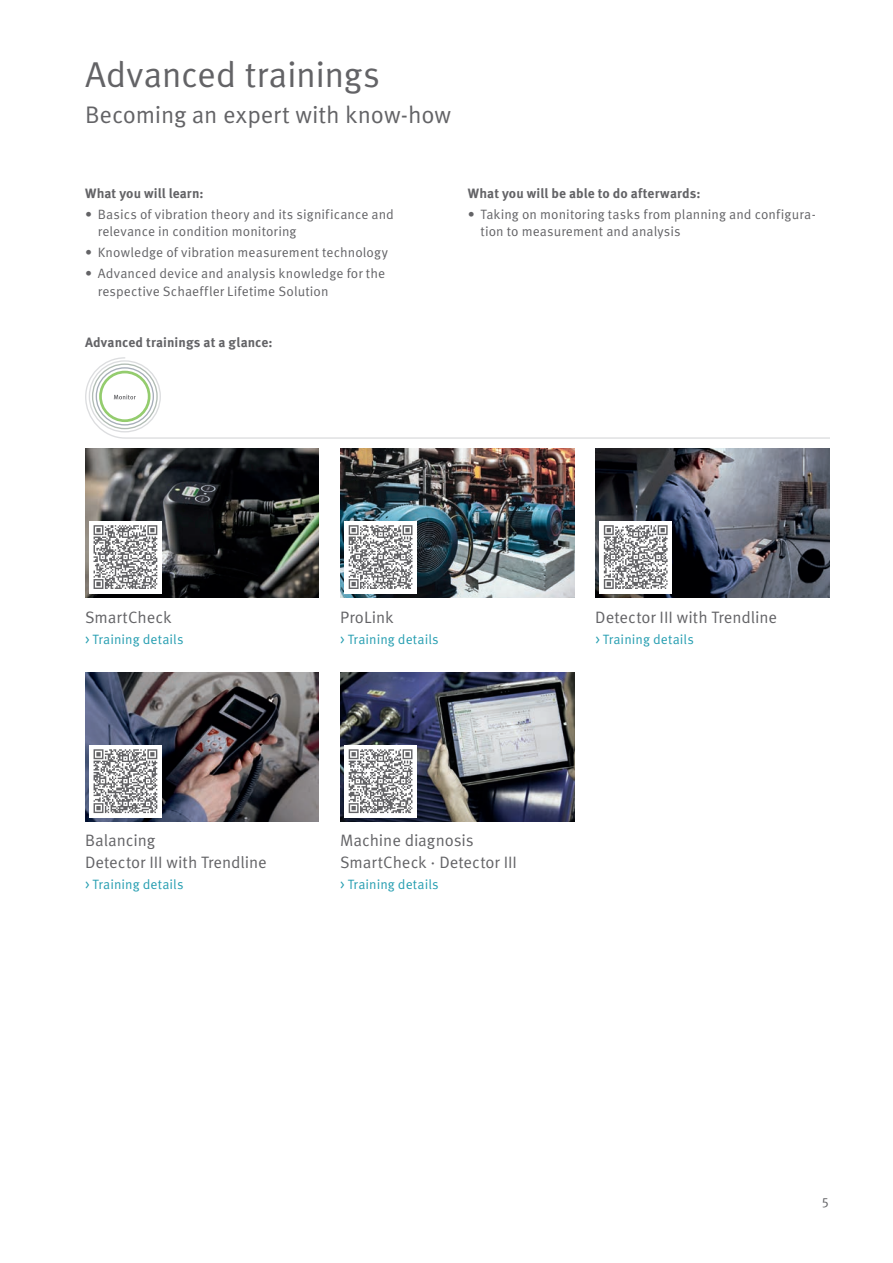
<style>
.page{position:relative;width:893px;height:1263px;background:#fff}
.page>*{position:absolute;margin:0;border:0;box-sizing:border-box;transform-origin:0 0}
.t1{font:36px "Schaeffler Meta";letter-spacing:-.015em;color:#636366}
.t2{font:24px "Schaeffler Meta";letter-spacing:-.005em;color:#636366}
.t3{font:16.5px/21.3px "Schaeffler Meta";letter-spacing:-.005em;color:#636366}
.t4{font:13.5px/17.7px "Schaeffler Meta";letter-spacing:.005em;color:#636366}
.t5{font:13.5px "Schaeffler Meta";color:#269eb1}
.t6{font:700 13.5px "Schaeffler Meta";letter-spacing:.005em;color:#636366}
</style>
<div class="page">
<img style="left:85px;top:449px;width:234px;height:148px">
<img style="left:595px;top:449px;width:234px;height:148px">
<img style="left:340px;top:673px;width:234px;height:148px">
<img style="left:85px;top:673px;width:234px;height:148px">
<img style="left:340px;top:449px;width:234px;height:148px">
<div style="left:89px;top:521px;width:73px;height:72px;background:#fff"></div>
<svg style="left:94px;top:525px;width:63px;height:64px"></svg>
<div style="left:344px;top:521px;width:73px;height:72px;background:#fff"></div>
<svg style="left:349px;top:525px;width:63px;height:64px"></svg>
<div style="left:600px;top:521px;width:72px;height:72px;background:#fff"></div>
<svg style="left:604px;top:525px;width:64px;height:64px"></svg>
<div style="left:89px;top:745px;width:73px;height:72px;background:#fff"></div>
<svg style="left:94px;top:749px;width:63px;height:64px"></svg>
<div style="left:344px;top:745px;width:73px;height:72px;background:#fff"></div>
<svg style="left:349px;top:749px;width:63px;height:64px"></svg>
<svg style="left:85px;top:357px;width:744px;height:82px"></svg>
<h1 class="t1" style="left:85px;top:53px;width:297px">Advanced trainings</h1>
<h2 class="t2" style="left:85px;top:100px;width:368px">Becoming an expert with know-how</h2>
<p class="t6" style="left:85px;top:184px;width:120px">What you will learn:</p>
<p class="t4" style="left:98px;top:205px;width:298px;text-indent:-13px">• Basics of vibration theory and its significance and relevance in condition monitoring</p>
<p class="t4" style="left:85px;top:244px;width:305px">• Knowledge of vibration measurement technology</p>
<p class="t4" style="left:98px;top:265px;width:289px;text-indent:-13px">• Advanced device and analysis knowledge for the respective Schaeffler Lifetime Solution</p>
<p class="t6" style="left:85px;top:333px;width:189px">Advanced trainings at a glance:</p>
<p class="t6" style="left:468px;top:184px;width:234px">What you will be able to do afterwards:</p>
<p class="t4" style="left:480px;top:205px;width:337px;text-indent:-13px">• Taking on monitoring tasks from planning and configura&shy;tion to measurement and analysis</p>
<p class="t3" style="left:85px;top:607px;width:88px">SmartCheck</p>
<p class="t3" style="left:595px;top:607px;width:183px">Detector III with Trendline</p>
<p class="t3" style="left:340px;top:607px;width:55px">ProLink</p>
<p class="t5" style="left:85px;top:631px;width:100px">&gt; Training details</p>
<p class="t5" style="left:340px;top:631px;width:100px">&gt; Training details</p>
<p class="t5" style="left:595px;top:631px;width:100px">&gt; Training details</p>
<p class="t3" style="left:85px;top:830px;width:183px">Balancing<br>Detector III with Trendline</p>
<p class="t3" style="left:340px;top:830px;width:178px">Machine diagnosis<br>SmartCheck · Detector III</p>
<p class="t5" style="left:85px;top:876px;width:100px">&gt; Training details</p>
<p class="t5" style="left:340px;top:876px;width:100px">&gt; Training details</p>
<p class="t4" style="left:821px;top:1194px;width:9px">5</p>
</div>
